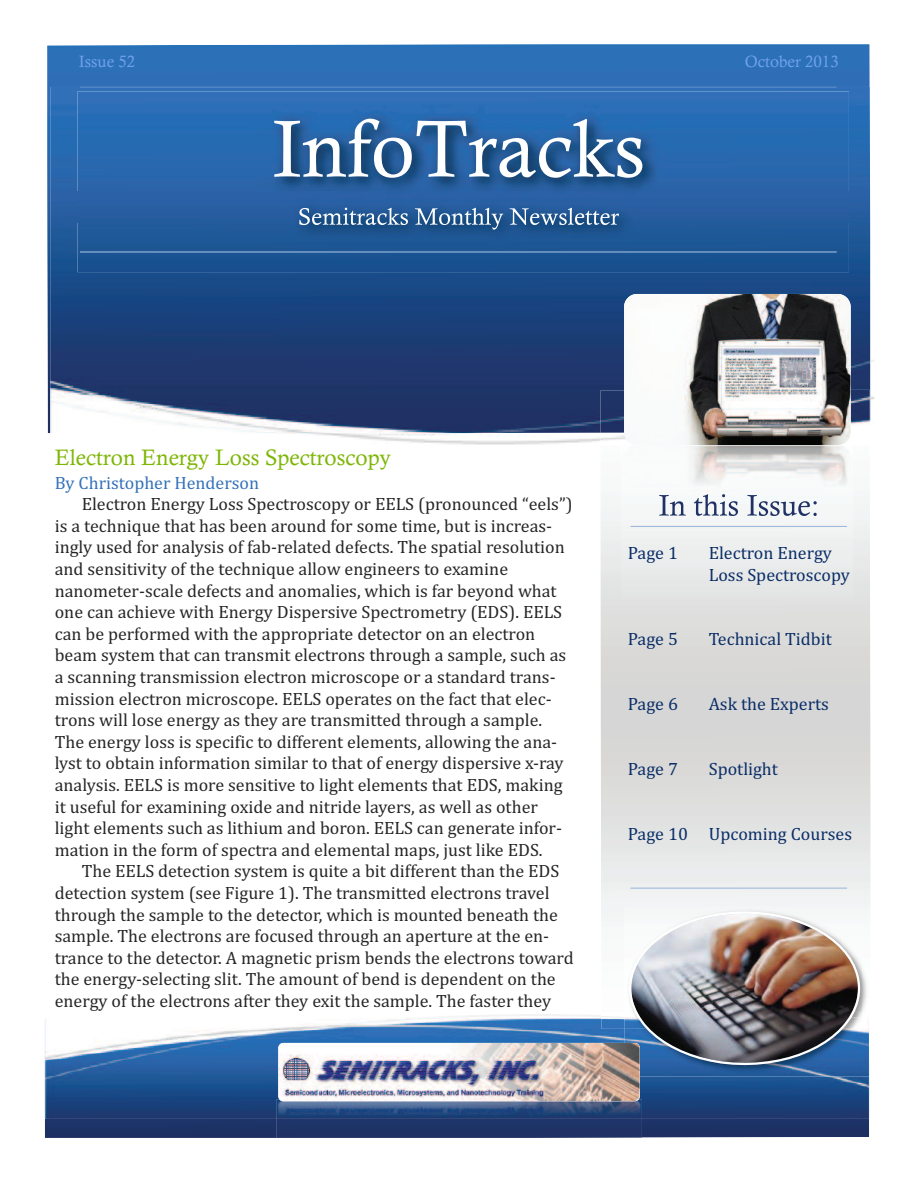
<style>
.page{position:relative;width:918px;height:1188px;background:#fff}
.page>*{position:absolute;margin:0;border:0;box-sizing:border-box;transform-origin:0 0}
.t1{font:22.5px "Calisto";color:#7eb606}
.t2{font:18px/21.6px "Cambria";color:#272627}
.t3{font:18px/21.6px "Cambria";color:#0b2e67}
.t4{font:18px "Cambria";color:#3472ba}
.t5{font:16.5px "Calisto";color:#6fa0ef}
</style>
<div class="page">
<div style="left:45px;top:1119px;width:824px;height:19px;background:#1d3265"></div>
<img style="left:45px;top:1017px;width:824px;height:102px">
<img style="left:47px;top:44px;width:823px;height:389px">
<img style="left:870px;top:190px;width:4px;height:231px">
<img style="left:50px;top:87px;width:820px;height:346px">
<img style="left:601px;top:390px;width:269px;height:43px">
<img style="left:624px;top:907px;width:247px;height:110px">
<img style="left:624px;top:1017px;width:246px;height:59px">
<img style="left:629px;top:911px;width:231px;height:154px">
<img style="left:624px;top:294px;width:227px;height:151px">
<div style="left:276px;top:1119px;width:366px;height:19px;background:#1f3467"></div>
<img style="left:278px;top:1043px;width:362px;height:58px;border-radius:5px">
<svg style="left:80px;top:87px;width:757px;height:1px"></svg>
<svg style="left:630px;top:526px;width:217px;height:1px"></svg>
<svg style="left:630px;top:888px;width:217px;height:1px"></svg>
<img style="left:77px;top:91px;width:772px;height:101px">
<svg style="left:274px;top:119px;width:368px;height:59px"></svg>
<img style="left:77px;top:222px;width:772px;height:50px">
<img style="left:80px;top:252px;width:757px;height:1px">
<div style="left:77px;top:192px;width:772px;height:30px;background:#295fa3"></div>
<svg style="left:299px;top:208px;width:109px;height:17px;background:#5981ac"></svg>
<svg style="left:415px;top:208px;width:88px;height:22px;background:#4c76a3"></svg>
<svg style="left:510px;top:208px;width:109px;height:17px;background:#577fab"></svg>
<svg style="left:659px;top:495px;width:27px;height:21px"></svg>
<svg style="left:694px;top:494px;width:44px;height:22px"></svg>
<svg style="left:747px;top:495px;width:70px;height:21px"></svg>
<p class="t5" style="left:79px;top:55px;width:58px">Issue 52</p>
<p class="t5" style="left:745px;top:55px;width:95px">October 2013</p>
<p class="t1" style="left:55px;top:449px;width:338px">Electron Energy Loss Spectroscopy</p>
<p class="t4" style="left:55px;top:472px;width:206px">By Christopher Henderson</p>
<p class="t2" style="left:55px;top:493px;width:519px;text-indent:27px">Electron Energy Loss Spectroscopy or EELS (pronounced “eels”) is a technique that has been around for some time, but is increas&shy;ingly used for analysis of fab-related defects. The spatial resolution and sensitivity of the technique allow engineers to examine nanometer-scale defects and anomalies, which is far beyond what one can achieve with Energy Dispersive Spectrometry (EDS). EELS can be performed with the appropriate detector on an electron beam system that can transmit electrons through a sample, such as a scanning transmission electron microscope or a standard trans&shy;mission electron microscope. EELS operates on the fact that elec&shy;trons will lose energy as they are transmitted through a sample.<br>The energy loss is specific to different elements, allowing the ana&shy;lyst to obtain information similar to that of energy dispersive x-ray analysis. EELS is more sensitive to light elements that EDS, making it useful for examining oxide and nitride layers, as well as other light elements such as lithium and boron. EELS can generate infor&shy;mation in the form of spectra and elemental maps, just like EDS.</p>
<p class="t2" style="left:55px;top:860px;width:521px;text-indent:27px">The EELS detection system is quite a bit different than the EDS detection system (see Figure 1). The transmitted electrons travel through the sample to the detector, which is mounted beneath the sample. The electrons are focused through an aperture at the en&shy;trance to the detector. A magnetic prism bends the electrons toward the energy-selecting slit. The amount of bend is dependent on the energy of the electrons after they exit the sample. The faster they</p>
<p class="t3" style="left:628px;top:542px;width:52px">Page 1</p>
<p class="t3" style="left:709px;top:542px;width:143px">Electron Energy<br>Loss Spectroscopy</p>
<p class="t3" style="left:628px;top:628px;width:52px">Page 5</p>
<p class="t3" style="left:709px;top:628px;width:125px">Technical Tidbit</p>
<p class="t3" style="left:628px;top:693px;width:52px">Page 6</p>
<p class="t3" style="left:709px;top:693px;width:122px">Ask the Experts</p>
<p class="t3" style="left:628px;top:758px;width:52px">Page 7</p>
<p class="t3" style="left:709px;top:758px;width:71px">Spotlight</p>
<p class="t3" style="left:628px;top:823px;width:226px">Page 10 Upcoming Courses</p>
</div>
